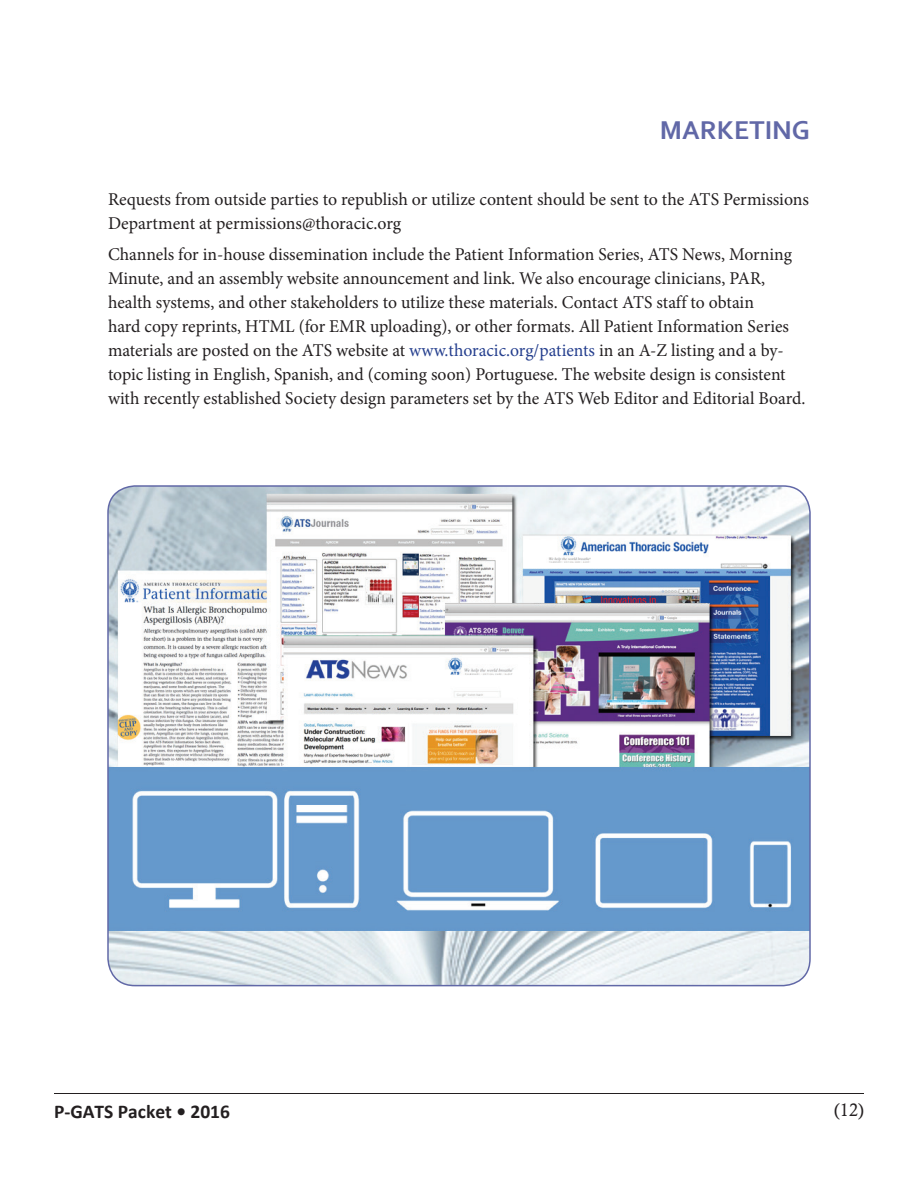
<style>
.page{position:relative;width:918px;height:1188px;background:#fff}
.page>*{position:absolute;margin:0;border:0;box-sizing:border-box;transform-origin:0 0}
.t1{font:700 27px "Corbel";color:#6168a7}
.t2{font:700 19.5px "Calibri";color:#231f20}
.t3{font:18px/24px "Minion Pro";color:#231f20}
.t4{font:18px "Calisto";color:#231f20}
.s1{color:#253f8e}
</style>
<div class="page">
<hr style="left:54px;top:1093px;width:810px;height:1px;background:#231f20">
<img style="left:108px;top:486px;width:702px;height:500px">
<h1 class="t1" style="left:660px;top:114px;width:152px">MARKETING</h1>
<p class="t3" style="left:108px;top:188px;width:703px">Requests from outside parties to republish or utilize content should be sent to the ATS Permissions<br>Department at permissions@thoracic.org</p>
<p class="t3" style="left:108px;top:243px;width:699px">Channels for in-house dissemination include the Patient Information Series, ATS News, Morning Minute, and an assembly website announcement and link. We also encourage clinicians, PAR, health systems, and other stakeholders to utilize these materials. Contact ATS staff to obtain<br>hard copy reprints, HTML (for EMR uploading), or other formats. All Patient Information Series materials are posted on the ATS website at <span class="s1">www.thoracic.org/patients</span> in an A-Z listing and a by&shy;topic listing in English, Spanish, and (coming soon) Portuguese. The website design is consistent with recently established Society design parameters set by the ATS Web Editor and Editorial Board.</p>
<p class="t2" style="left:54px;top:1099px;width:178px">P-GATS Packet • 2016</p>
<p class="t4" style="left:834px;top:1100px;width:31px">(12)</p>
</div>
